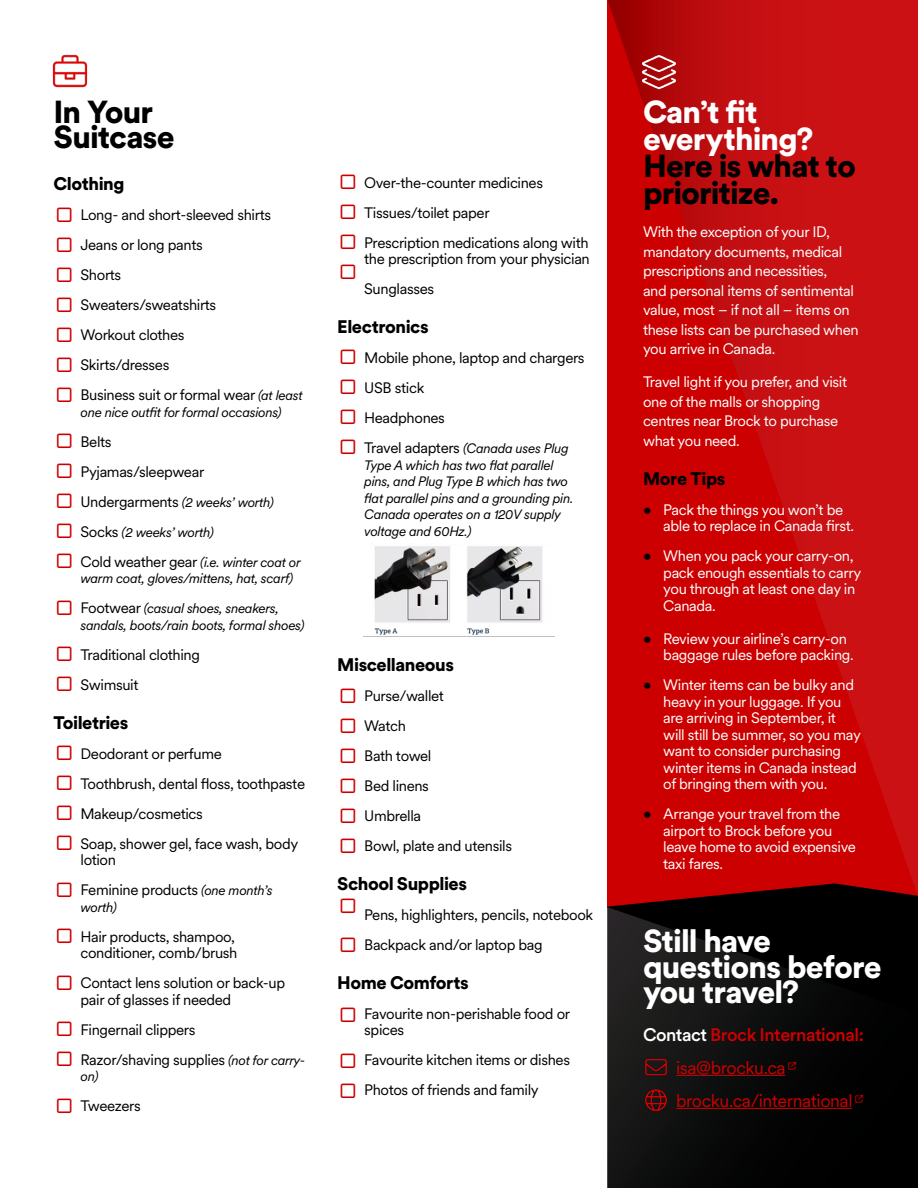
<style>
.page{position:relative;width:918px;height:1188px;background:#fff}
.page>*{position:absolute;margin:0;border:0;box-sizing:border-box;transform-origin:0 0}
.t1{font:900 31.5px/25.5px "Circular XX";letter-spacing:-.03em;color:#fff}
.t2{font:900 31.5px/25.5px "Circular XX";letter-spacing:-.03em;color:#000}
.t3{font:900 18px "Circular XX";letter-spacing:-.025em;color:#000}
.t4{font:18px/33px "Circular XX";letter-spacing:-.025em;color:#c00}
.t5{font:16.5px "Font Awesome 6 Pro";color:#c00}
.t6{font:15px/30px "Circular XX";letter-spacing:-.025em;color:#000}
.t7{font:15px/16.5px "Circular XX";letter-spacing:-.025em;color:#fff}
.t8{font:italic 13.5px/16.5px "Circular XX";letter-spacing:-.025em;color:#000}
.s1{font-style:italic;font-size:13.5px}
.s2{font-style:normal;font-size:15px}
.s3{color:#000}
.s4{font-weight:500;color:#fff}
.s5{font-weight:500}
</style>
<div class="page">
<img style="left:52px;top:54px;width:36px;height:34px">
<img style="left:374px;top:546px;width:169px;height:89px">
<svg style="left:608px;top:0;width:310px;height:883px;background:#c90709"></svg>
<img style="left:638px;top:50px;width:43px;height:43px">
<svg style="left:608px;top:883px;width:310px;height:24px;background:#590000"></svg>
<svg style="left:608px;top:907px;width:310px;height:281px;background:#0a0a0a"></svg>
<hr style="left:676px;top:1075px;width:109px;height:1px;background:#c00">
<hr style="left:676px;top:1108px;width:176px;height:1px;background:#c00">
<img style="left:642px;top:1053px;width:27px;height:27px">
<img style="left:642px;top:1086px;width:27px;height:27px">
<svg style="left:789px;top:1062px;width:7px;height:7px"></svg>
<svg style="left:855px;top:1095px;width:8px;height:7px"></svg>
<h1 class="t2" style="left:54px;top:98px;width:123px">In Your<br>Suitcase</h1>
<p class="t3" style="left:54px;top:172px;width:72px">Clothing</p>
<p class="t6" style="left:81px;top:200px;width:224px">Long- and short-sleeved shirts<br>Jeans or long pants<br>Shorts<br>Sweaters/sweatshirts<br>Workout clothes<br>Skirts/dresses<br>Business suit or formal wear <span class="s1">(at least</span></p>
<p class="t8" style="left:81px;top:403px;width:203px">one nice outfit for formal occasions)</p>
<p class="t6" style="left:81px;top:426px;width:125px">Belts<br>Pyjamas/sleepwear</p>
<p class="t8" style="left:81px;top:493px;width:195px"><span class="s2">Undergarments</span> (2 weeks’ worth)</p>
<p class="t8" style="left:81px;top:523px;width:135px"><span class="s2">Socks</span> (2 weeks’ worth)</p>
<p class="t8" style="left:81px;top:553px;width:222px"><span class="s2">Cold weather gear</span> (i.e. winter coat or warm coat, gloves/mittens, hat, scarf)</p>
<p class="t8" style="left:81px;top:600px;width:226px"><span class="s2">Footwear</span> (casual shoes, sneakers, sandals, boots/rain boots, formal shoes)</p>
<p class="t6" style="left:81px;top:639px;width:121px">Traditional clothing<br>Swimsuit</p>
<p class="t3" style="left:54px;top:710px;width:76px">Toiletries</p>
<p class="t6" style="left:81px;top:738px;width:226px">Deodorant or perfume<br>Toothbrush, dental floss, toothpaste<br>Makeup/cosmetics<br>Soap, shower gel, face wash, body</p>
<p class="t6" style="left:81px;top:845px;width:194px">lotion<br>Feminine products <span class="s1">(one month’s</span></p>
<p class="t8" style="left:81px;top:898px;width:38px">worth)</p>
<p class="t6" style="left:81px;top:928px;width:158px;line-height:16.5px">Hair products, shampoo, conditioner, comb/brush</p>
<p class="t6" style="left:81px;top:974px;width:206px;line-height:16.5px">Contact lens solution or back-up pair of glasses if needed</p>
<p class="t6" style="left:81px;top:1014px;width:226px">Fingernail clippers<br>Razor/shaving supplies <span class="s1">(not for carry-</span></p>
<p class="t8" style="left:81px;top:1068px;width:19px">on)</p>
<p class="t6" style="left:81px;top:1091px;width:62px">Tweezers</p>
<p class="t5" style="left:57px;top:206px;width:16px">▲❑◆</p>
<p class="t5" style="left:57px;top:236px;width:16px">▲❑◆</p>
<p class="t5" style="left:57px;top:266px;width:16px">▲❑◆</p>
<p class="t5" style="left:57px;top:296px;width:16px">▲❑◆</p>
<p class="t5" style="left:57px;top:326px;width:16px">▲❑◆</p>
<p class="t5" style="left:57px;top:356px;width:16px">▲❑◆</p>
<p class="t5" style="left:57px;top:386px;width:16px">▲❑◆</p>
<p class="t5" style="left:57px;top:433px;width:16px">▲❑◆</p>
<p class="t5" style="left:57px;top:463px;width:16px">▲❑◆</p>
<p class="t5" style="left:57px;top:493px;width:16px">▲❑◆</p>
<p class="t5" style="left:57px;top:523px;width:16px">▲❑◆</p>
<p class="t5" style="left:57px;top:553px;width:16px">▲❑◆</p>
<p class="t5" style="left:57px;top:599px;width:16px">▲❑◆</p>
<p class="t5" style="left:57px;top:646px;width:16px">▲❑◆</p>
<p class="t5" style="left:57px;top:676px;width:16px">▲❑◆</p>
<p class="t5" style="left:57px;top:745px;width:16px">▲❑◆</p>
<p class="t5" style="left:57px;top:775px;width:16px">▲❑◆</p>
<p class="t5" style="left:57px;top:805px;width:16px">▲❑◆</p>
<p class="t5" style="left:57px;top:835px;width:16px">▲❑◆</p>
<p class="t5" style="left:57px;top:881px;width:16px">▲❑◆</p>
<p class="t5" style="left:57px;top:928px;width:16px">▲❑◆</p>
<p class="t5" style="left:57px;top:974px;width:16px">▲❑◆</p>
<p class="t5" style="left:57px;top:1021px;width:16px">▲❑◆</p>
<p class="t5" style="left:57px;top:1051px;width:16px">▲❑◆</p>
<p class="t5" style="left:57px;top:1097px;width:16px">▲❑◆</p>
<p class="t5" style="left:341px;top:173px;width:16px">▲❑◆</p>
<p class="t5" style="left:341px;top:203px;width:16px">▲❑◆</p>
<p class="t5" style="left:341px;top:233px;width:16px">▲❑◆</p>
<p class="t5" style="left:341px;top:263px;width:16px">▲❑◆</p>
<p class="t6" style="left:364px;top:167px;width:226px">Over-the-counter medicines<br>Tissues/toilet paper<br>Prescription medications along with</p>
<p class="t6" style="left:364px;top:243px;width:227px">the prescription from your physician<br>Sunglasses</p>
<p class="t3" style="left:337px;top:314px;width:93px">Electronics</p>
<p class="t6" style="left:364px;top:342px;width:222px">Mobile phone, laptop and chargers<br>USB stick<br>Headphones</p>
<p class="t8" style="left:364px;top:440px;width:211px"><span class="s2">Travel adapters</span> (Canada uses Plug<br>Type A which has two flat parallel pins, and Plug Type B which has two flat parallel pins and a grounding pin.<br>Canada operates on a 120V supply voltage and 60Hz.)</p>
<p class="t5" style="left:341px;top:349px;width:16px">▲❑◆</p>
<p class="t5" style="left:341px;top:379px;width:16px">▲❑◆</p>
<p class="t5" style="left:341px;top:409px;width:16px">▲❑◆</p>
<p class="t5" style="left:341px;top:439px;width:16px">▲❑◆</p>
<p class="t3" style="left:337px;top:652px;width:118px">Miscellaneous</p>
<p class="t6" style="left:364px;top:680px;width:149px">Purse/wallet<br>Watch<br>Bath towel<br>Bed linens<br>Umbrella<br>Bowl, plate and utensils</p>
<p class="t3" style="left:337px;top:871px;width:131px">School Supplies</p>
<p class="t6" style="left:364px;top:899px;width:230px">Pens, highlighters, pencils, notebook<br>Backpack and/or laptop bag</p>
<p class="t3" style="left:337px;top:970px;width:133px">Home Comforts</p>
<p class="t6" style="left:364px;top:1004px;width:207px;line-height:16.5px">Favourite non-perishable food or spices</p>
<p class="t6" style="left:364px;top:1044px;width:207px">Favourite kitchen items or dishes<br>Photos of friends and family</p>
<p class="t5" style="left:341px;top:688px;width:16px">▲❑◆</p>
<p class="t5" style="left:341px;top:718px;width:16px">▲❑◆</p>
<p class="t5" style="left:341px;top:748px;width:16px">▲❑◆</p>
<p class="t5" style="left:341px;top:778px;width:16px">▲❑◆</p>
<p class="t5" style="left:341px;top:808px;width:16px">▲❑◆</p>
<p class="t5" style="left:341px;top:838px;width:16px">▲❑◆</p>
<p class="t5" style="left:341px;top:898px;width:16px">▲❑◆</p>
<p class="t5" style="left:341px;top:937px;width:16px">▲❑◆</p>
<p class="t5" style="left:341px;top:1006px;width:16px">▲❑◆</p>
<p class="t5" style="left:341px;top:1053px;width:16px">▲❑◆</p>
<p class="t5" style="left:341px;top:1083px;width:16px">▲❑◆</p>
<h1 class="t1" style="left:643px;top:97px;width:172px;line-height:27px">Can’t fit everything?</h1>
<h1 class="t2" style="left:643px;top:151px;width:214px;line-height:27px">Here is what to prioritize.</h1>
<p class="t7" style="left:643px;top:221px;width:217px;line-height:19.5px">With the exception of your ID, mandatory documents, medical prescriptions and necessities,<br>and personal items of sentimental value, most – if not all – items on these lists can be purchased when you arrive in Canada.</p>
<p class="t7" style="left:643px;top:371px;width:206px;line-height:19.5px">Travel light if you prefer, and visit one of the malls or shopping centres near Brock to purchase what you need.</p>
<p class="t3" style="left:643px;top:466px;width:84px">More Tips</p>
<p class="t7" style="left:663px;top:500px;width:192px;text-indent:-20px"><span class="s3">•</span> Pack the things you won’t be able to replace in Canada first.</p>
<p class="t7" style="left:663px;top:547px;width:199px;text-indent:-20px"><span class="s3">•</span> When you pack your carry-on, pack enough essentials to carry you through at least one day in<br>Canada.</p>
<p class="t7" style="left:663px;top:629px;width:192px;text-indent:-20px"><span class="s3">•</span> Review your airline’s carry-on baggage rules before packing.</p>
<p class="t7" style="left:663px;top:676px;width:199px;text-indent:-20px"><span class="s3">•</span> Winter items can be bulky and heavy in your luggage. If you are arriving in September, it will still be summer, so you may want to consider purchasing winter items in Canada instead of bringing them with you.</p>
<p class="t7" style="left:663px;top:805px;width:194px;text-indent:-20px"><span class="s3">•</span> Arrange your travel from the airport to Brock before you leave home to avoid expensive taxi fares.</p>
<h1 class="t1" style="left:643px;top:927px;width:240px">Still have questions before you travel?</h1>
<p class="t4" style="left:676px;top:1017px;width:189px;text-indent:-33px"><span class="s4">Contact</span> <span class="s5">Brock International: </span>isa@brocku.ca brocku.ca/international</p>
</div>
